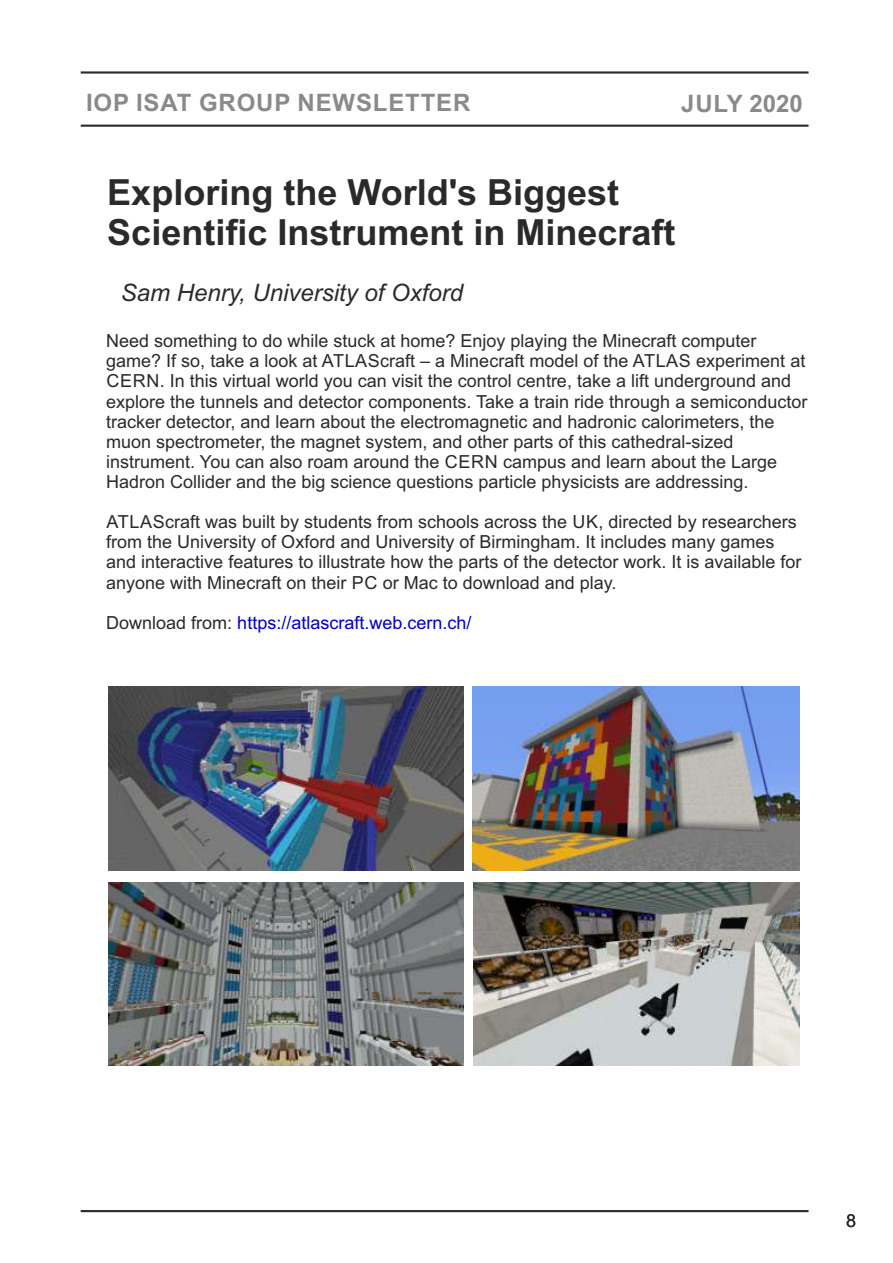
<style>
.page{position:relative;width:893px;height:1263px;background:#fff}
.page>*{position:absolute;margin:0;border:0;box-sizing:border-box;transform-origin:0 0}
.t1{font:700 36px/40.2px "Arial";color:#2b2929}
.t2{font:italic 24px "Arial";color:#2b2929}
.t3{font:700 24px "Arial";letter-spacing:.035em;color:#8a8a8a}
.t4{font:700 24px "Arial";color:#8a8a8a}
.t5{font:18px/20.1px "Arial";color:#2b2929}
.t6{font:18px "Arial";color:#0000c4}
.s1{color:#2b2929}
</style>
<div class="page">
<hr style="left:81px;top:71px;width:727px;height:3px;background:#2b2929">
<hr style="left:81px;top:125px;width:727px;height:2px;background:#2b2929">
<hr style="left:81px;top:1210px;width:727px;height:2px;background:#2b2929">
<img style="left:108px;top:687px;width:355px;height:183px">
<img style="left:472px;top:687px;width:328px;height:183px">
<img style="left:473px;top:882px;width:327px;height:184px">
<img style="left:108px;top:882px;width:355px;height:184px">
<h2 class="t3" style="left:86px;top:93px;width:386px">IOP ISAT GROUP NEWSLETTER</h2>
<h2 class="t4" style="left:681px;top:95px;width:123px">JULY 2020</h2>
<h1 class="t1" style="left:107px;top:175px;width:570px">Exploring the World's Biggest<br>Scientific Instrument in Minecraft</h1>
<h2 class="t2" style="left:121px;top:284px;width:344px">Sam Henry, University of Oxford</h2>
<p class="t5" style="left:106px;top:332px;width:703px">Need something to do while stuck at home? Enjoy playing the Minecraft computer game? If so, take a look at ATLAScraft – a Minecraft model of the ATLAS experiment at CERN. In this virtual world you can visit the control centre, take a lift underground and explore the tunnels and detector components. Take a train ride through a semiconductor tracker detector, and learn about the electromagnetic and hadronic calorimeters, the muon spectrometer, the magnet system, and other parts of this cathedral-sized instrument. You can also roam around the CERN campus and learn about the Large Hadron Collider and the big science questions particle physicists are addressing.</p>
<p class="t5" style="left:106px;top:513px;width:697px">ATLAScraft was built by students from schools across the UK, directed by researchers from the University of Oxford and University of Birmingham. It includes many games and interactive features to illustrate how the parts of the detector work. It is available for anyone with Minecraft on their PC or Mac to download and play.</p>
<p class="t6" style="left:106px;top:616px;width:367px"><span class="s1">Download from:</span> https://atlascraft.web.cern.ch/</p>
<p class="t5" style="left:846px;top:1212px;width:12px">8</p>
</div>
